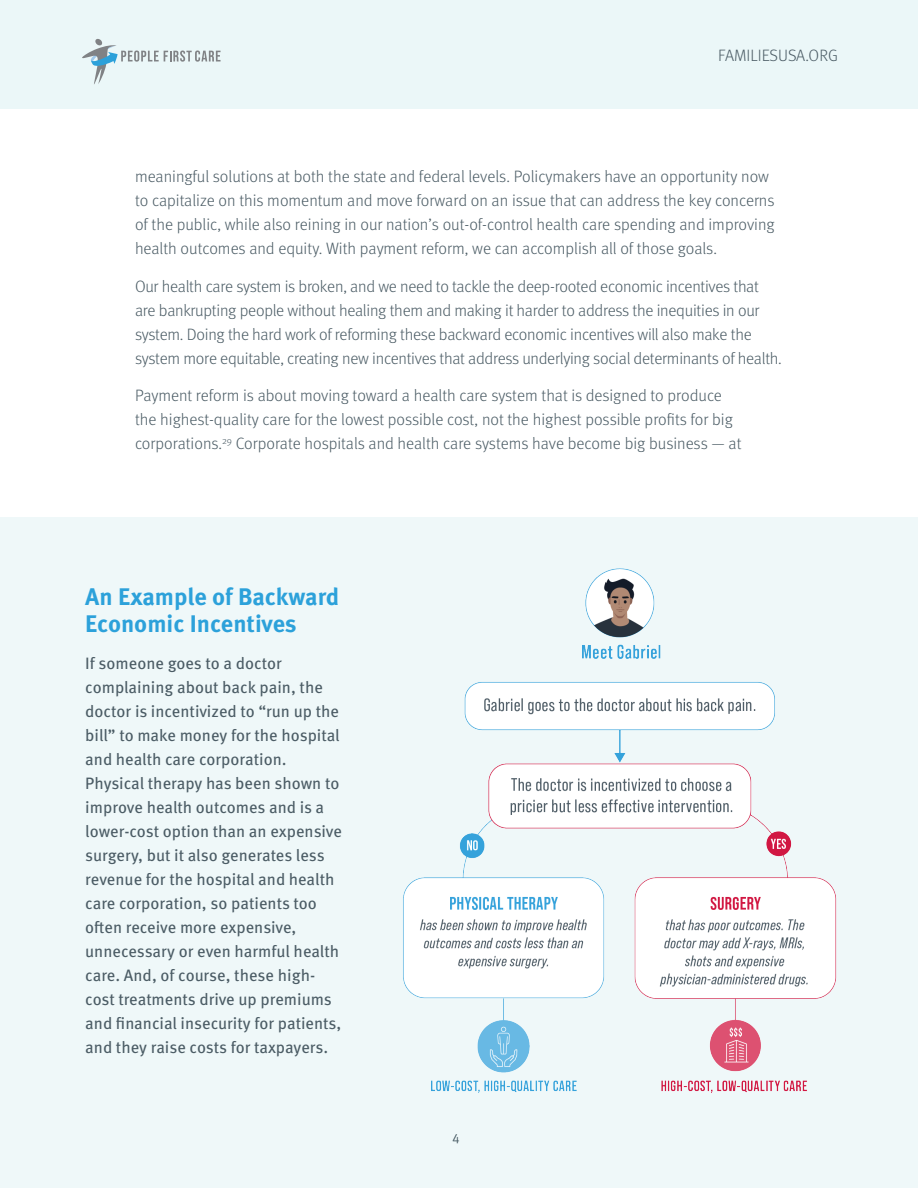
<style>
.page{position:relative;width:918px;height:1188px;background:#fff}
.page>*{position:absolute;margin:0;border:0;box-sizing:border-box;transform-origin:0 0}
.t1{font:700 24px/27px "Meta OT";color:#2ca1da}
.t2{font:300 16.5px/24px "Meta OT";letter-spacing:-.005em;color:#4b5c65}
.t3{font:16.5px/24px "Meta OT";color:#4b5c65}
.PAGE_NUMBER{font:300 13.5px "Meta OT";color:#4b5c65}
</style>
<div class="page">
<div style="left:0;top:0;width:918px;height:109px;background:#ebf7f8"></div>
<svg style="left:82px;top:39px;width:139px;height:45px"></svg>
<div style="left:0;top:517px;width:918px;height:671px;background:#eff8f9"></div>
<img style="left:403px;top:568px;width:434px;height:525px">
<p class="t2" style="left:718px;top:43px;width:122px">FAMILIESUSA.ORG</p>
<p class="t2" style="left:135px;top:165px;width:641px">meaningful solutions at both the state and federal levels. Policymakers have an opportunity now to capitalize on this momentum and move forward on an issue that can address the key concerns of the public, while also reining in our nation’s out-of-control health care spending and improving health outcomes and equity. With payment reform, we can accomplish all of those goals.</p>
<p class="t2" style="left:135px;top:274px;width:648px">Our health care system is broken, and we need to tackle the deep-rooted economic incentives that are bankrupting people without healing them and making it harder to address the inequities in our system. Doing the hard work of reforming these backward economic incentives will also make the system more equitable, creating new incentives that address underlying social determinants of health.</p>
<p class="t2" style="left:135px;top:384px;width:608px">Payment reform is about moving toward a health care system that is designed to produce the highest-quality care for the lowest possible cost, not the highest possible profits for big corporations.<sup>29</sup> Corporate hospitals and health care systems have become big business — at</p>
<p class="t1" style="left:85px;top:583px;width:256px">An Example of Backward<br>Economic Incentives</p>
<p class="t3" style="left:85px;top:652px;width:258px">If someone goes to a doctor complaining about back pain, the doctor is incentivized to “run up the bill” to make money for the hospital and health care corporation.<br>Physical therapy has been shown to improve health outcomes and is a lower-cost option than an expensive surgery, but it also generates less revenue for the hospital and health care corporation, so patients too often receive more expensive, unnecessary or even harmful health care. And, of course, these high&shy;cost treatments drive up premiums and financial insecurity for patients, and they raise costs for taxpayers.</p>
<p class="PAGE_NUMBER" style="left:452px;top:1131px;width:9px">4</p>
</div>
